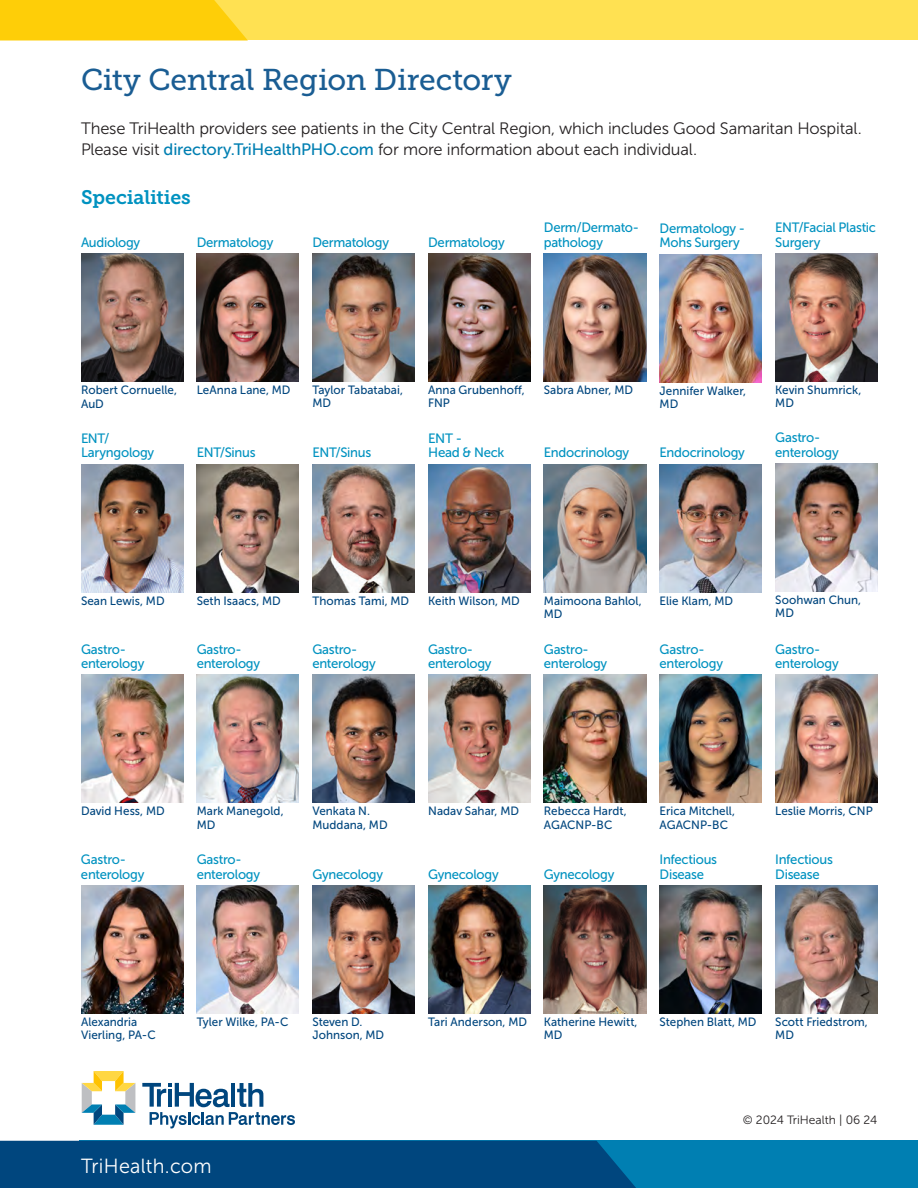
<style>
.page{position:relative;width:918px;height:1188px;background:#fff}
.page>*{position:absolute;margin:0;border:0;box-sizing:border-box;transform-origin:0 0}
.ENTITY_headline{font:30px "Museo Slab 500";letter-spacing:-.01em;color:#1a5d93}
.t1{font:20.4px "Museo Sans 300";letter-spacing:.015em;color:#fff}
.Specialities_Primary_Head-NO_span{font:19.5px "Museo Slab 700";letter-spacing:-.005em;color:#0092c0}
.t2{font:16.5px/21px "Museo Sans 300";letter-spacing:-.01em;color:#231f20}
.DOC-specialties{font:13.5px/14.2px "Museo Sans 500";letter-spacing:-.02em;color:#0092c0}
.CUTLINE-Name{font:12px/13.5px "Museo Sans 500";letter-spacing:.005em;color:#00467e}
.t3{font:12px "Museo Sans 300";color:#231f20}
.s1{font-family:"Museo Sans 500";color:#007fb2}
</style>
<div class="page">
<img style="left:81px;top:253px;width:102px;height:129px">
<img style="left:544px;top:253px;width:102px;height:129px">
<img style="left:428px;top:253px;width:102px;height:129px">
<img style="left:660px;top:254px;width:102px;height:128px">
<img style="left:197px;top:253px;width:102px;height:129px">
<img style="left:312px;top:253px;width:103px;height:129px">
<svg style="left:142px;top:1083px;width:153px;height:45px"></svg>
<svg style="left:82px;top:1071px;width:53px;height:54px"></svg>
<img style="left:544px;top:464px;width:102px;height:128px">
<img style="left:312px;top:464px;width:103px;height:128px">
<img style="left:197px;top:465px;width:102px;height:127px">
<img style="left:81px;top:464px;width:102px;height:128px">
<img style="left:428px;top:464px;width:102px;height:128px">
<img style="left:775px;top:253px;width:102px;height:129px">
<img style="left:312px;top:675px;width:103px;height:128px">
<img style="left:81px;top:675px;width:102px;height:128px">
<img style="left:197px;top:675px;width:102px;height:128px">
<img style="left:775px;top:463px;width:103px;height:129px">
<img style="left:660px;top:464px;width:102px;height:128px">
<img style="left:428px;top:675px;width:102px;height:128px">
<img style="left:544px;top:675px;width:102px;height:128px">
<img style="left:312px;top:885px;width:103px;height:129px">
<img style="left:428px;top:885px;width:102px;height:129px">
<img style="left:544px;top:885px;width:102px;height:129px">
<img style="left:197px;top:885px;width:102px;height:129px">
<img style="left:775px;top:675px;width:103px;height:128px">
<img style="left:660px;top:885px;width:102px;height:129px">
<img style="left:775px;top:885px;width:103px;height:129px">
<img style="left:660px;top:675px;width:102px;height:128px">
<img style="left:81px;top:885px;width:102px;height:129px">
<div style="left:79px;top:1141px;width:839px;height:47px;background:#007fb2"></div>
<div style="left:0;top:1141px;width:636px;height:47px;background:#00467e"></div>
<div style="left:0;top:0;width:918px;height:40px;background:#ffe152"></div>
<div style="left:0;top:0;width:247px;height:40px;background:#fece08"></div>
<p class="ENTITY_headline" style="left:81px;top:63px;width:432px">City Central Region Directory</p>
<p class="t2" style="left:81px;top:118px;width:782px">These TriHealth providers see patients in the City Central Region, which includes Good Samaritan Hospital.<br>Please visit <span class="s1">directory.TriHealthPHO.com</span> for more information about each individual.</p>
<p class="Specialities_Primary_Head-NO_span" style="left:81px;top:186px;width:111px">Specialities</p>
<p class="DOC-specialties" style="left:81px;top:235px;width:61px">Audiology</p>
<p class="DOC-specialties" style="left:544px;top:221px;width:97px">Derm/Dermato&shy;pathology</p>
<p class="DOC-specialties" style="left:775px;top:221px;width:102px">ENT/Facial Plastic<br>Surgery</p>
<p class="DOC-specialties" style="left:660px;top:221px;width:87px">Dermatology -<br>Mohs Surgery</p>
<p class="DOC-specialties" style="left:197px;top:235px;width:78px">Dermatology</p>
<p class="DOC-specialties" style="left:312px;top:235px;width:78px">Dermatology</p>
<p class="DOC-specialties" style="left:428px;top:235px;width:78px">Dermatology</p>
<p class="CUTLINE-Name" style="left:428px;top:383px;width:98px">Anna Grubenhoff,<br>FNP</p>
<p class="CUTLINE-Name" style="left:81px;top:383px;width:98px">Robert Cornuelle,<br>AuD</p>
<p class="CUTLINE-Name" style="left:544px;top:383px;width:91px">Sabra Abner, MD</p>
<p class="CUTLINE-Name" style="left:197px;top:383px;width:95px">LeAnna Lane, MD</p>
<p class="CUTLINE-Name" style="left:312px;top:383px;width:92px">Taylor Tabatabai,<br>MD</p>
<p class="CUTLINE-Name" style="left:660px;top:384px;width:88px">Jennifer Walker,<br>MD</p>
<p class="CUTLINE-Name" style="left:775px;top:383px;width:88px">Kevin Shumrick,<br>MD</p>
<p class="DOC-specialties" style="left:81px;top:431px;width:75px">ENT/<br>Laryngology</p>
<p class="DOC-specialties" style="left:197px;top:446px;width:60px">ENT/Sinus</p>
<p class="DOC-specialties" style="left:428px;top:431px;width:78px">ENT -<br>Head &amp; Neck</p>
<p class="DOC-specialties" style="left:312px;top:446px;width:60px">ENT/Sinus</p>
<p class="DOC-specialties" style="left:544px;top:446px;width:87px">Endocrinology</p>
<p class="DOC-specialties" style="left:660px;top:446px;width:87px">Endocrinology</p>
<p class="DOC-specialties" style="left:775px;top:431px;width:65px">Gastro&shy;enterology</p>
<p class="CUTLINE-Name" style="left:81px;top:594px;width:85px">Sean Lewis, MD</p>
<p class="DOC-specialties" style="left:81px;top:642px;width:65px">Gastro&shy;enterology</p>
<p class="CUTLINE-Name" style="left:197px;top:594px;width:86px">Seth Isaacs, MD</p>
<p class="DOC-specialties" style="left:197px;top:642px;width:65px">Gastro&shy;enterology</p>
<p class="CUTLINE-Name" style="left:312px;top:594px;width:98px">Thomas Tami, MD</p>
<p class="DOC-specialties" style="left:312px;top:642px;width:65px">Gastro&shy;enterology</p>
<p class="CUTLINE-Name" style="left:428px;top:594px;width:93px">Keith Wilson, MD</p>
<p class="DOC-specialties" style="left:428px;top:642px;width:65px">Gastro&shy;enterology</p>
<p class="CUTLINE-Name" style="left:544px;top:594px;width:99px">Maimoona Bahlol,<br>MD</p>
<p class="DOC-specialties" style="left:544px;top:642px;width:65px">Gastro&shy;enterology</p>
<p class="CUTLINE-Name" style="left:660px;top:594px;width:75px">Elie Klam, MD</p>
<p class="DOC-specialties" style="left:660px;top:642px;width:65px">Gastro&shy;enterology</p>
<p class="CUTLINE-Name" style="left:775px;top:593px;width:87px">Soohwan Chun,<br>MD</p>
<p class="DOC-specialties" style="left:775px;top:642px;width:65px">Gastro&shy;enterology</p>
<p class="CUTLINE-Name" style="left:81px;top:804px;width:85px">David Hess, MD</p>
<p class="DOC-specialties" style="left:81px;top:853px;width:65px">Gastro&shy;enterology</p>
<p class="CUTLINE-Name" style="left:197px;top:804px;width:88px">Mark Manegold,<br>MD</p>
<p class="DOC-specialties" style="left:197px;top:853px;width:65px">Gastro&shy;enterology</p>
<p class="CUTLINE-Name" style="left:312px;top:804px;width:77px">Venkata N.<br>Muddana, MD</p>
<p class="CUTLINE-Name" style="left:428px;top:804px;width:92px">Nadav Sahar, MD</p>
<p class="CUTLINE-Name" style="left:544px;top:804px;width:84px">Rebecca Hardt,<br>AGACNP-BC</p>
<p class="DOC-specialties" style="left:312px;top:867px;width:72px">Gynecology</p>
<p class="DOC-specialties" style="left:428px;top:867px;width:72px">Gynecology</p>
<p class="DOC-specialties" style="left:544px;top:867px;width:72px">Gynecology</p>
<p class="CUTLINE-Name" style="left:660px;top:804px;width:77px">Erica Mitchell,<br>AGACNP-BC</p>
<p class="DOC-specialties" style="left:660px;top:853px;width:59px">Infectious<br>Disease</p>
<p class="CUTLINE-Name" style="left:775px;top:804px;width:99px">Leslie Morris, CNP</p>
<p class="DOC-specialties" style="left:775px;top:853px;width:59px">Infectious<br>Disease</p>
<p class="CUTLINE-Name" style="left:81px;top:1015px;width:76px">Alexandria<br>Vierling, PA-C</p>
<p class="CUTLINE-Name" style="left:197px;top:1015px;width:93px">Tyler Wilke, PA-C</p>
<p class="CUTLINE-Name" style="left:312px;top:1015px;width:73px">Steven D.<br>Johnson, MD</p>
<h2 class="t1" style="left:81px;top:1155px;width:132px">TriHealth.com</h2>
<p class="CUTLINE-Name" style="left:428px;top:1015px;width:100px">Tari Anderson, MD</p>
<p class="CUTLINE-Name" style="left:544px;top:1015px;width:95px">Katherine Hewitt,<br>MD</p>
<p class="CUTLINE-Name" style="left:660px;top:1015px;width:98px">Stephen Blatt, MD</p>
<p class="CUTLINE-Name" style="left:775px;top:1015px;width:94px">Scott Friedstrom,<br>MD</p>
<p class="t3" style="left:743px;top:1113px;width:136px">© 2024 TriHealth | 06 24</p>
</div>
